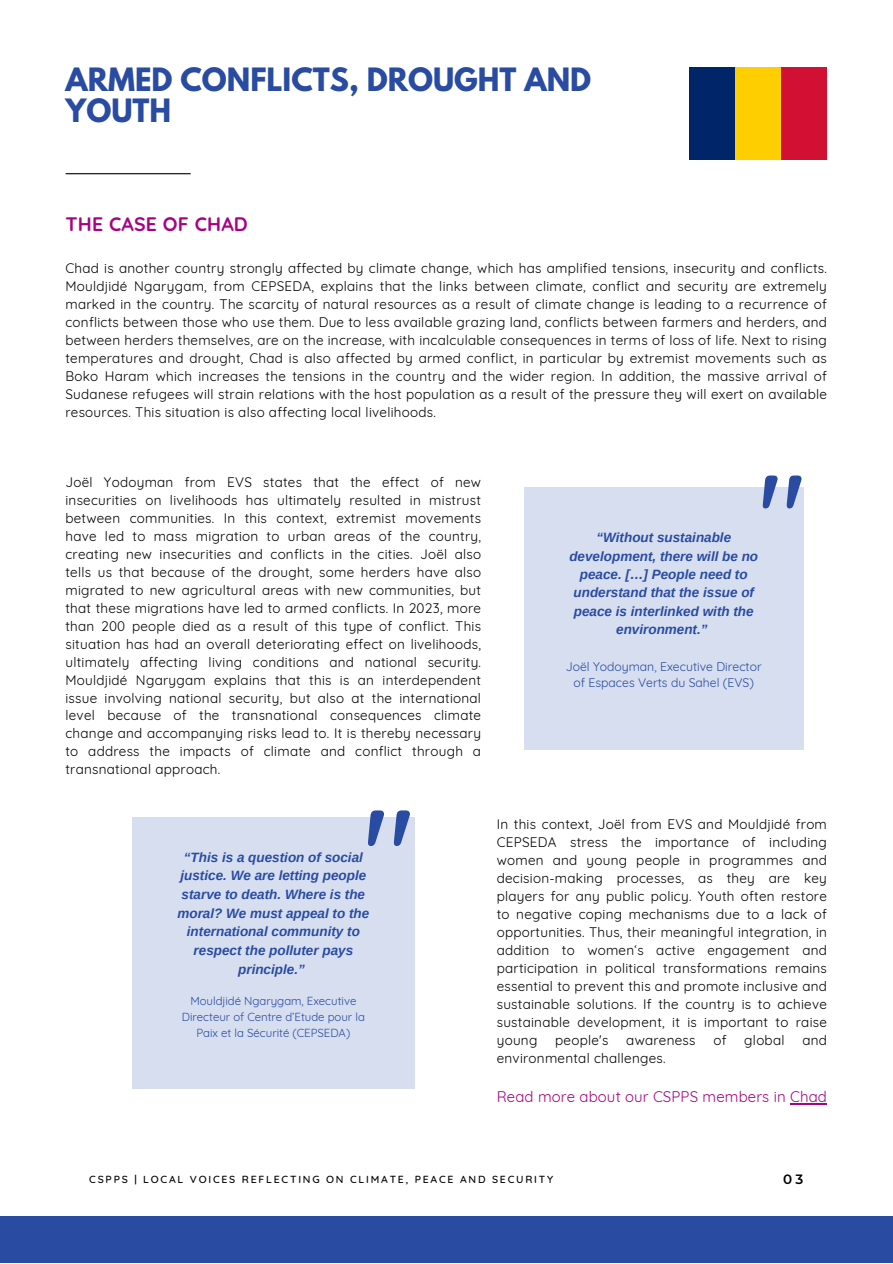
<style>
.page{position:relative;width:893px;height:1264px;background:#fff}
.page>*{position:absolute;margin:0;border:0;box-sizing:border-box;transform-origin:0 0}
.t1{font:500 124.95px "Quicksand";color:#294ba1}
.t2{font:500 115.65px "Quicksand";color:#294ba1}
.t3{font:700 28.5px/30.3px "League Spartan";color:#294ba1}
.t4{font:700 19.5px "Quicksand";letter-spacing:.01em;color:#a50383}
.t5{font:15px "Quicksand";letter-spacing:.01em;color:#a50383}
.t6{font:13.5px/18px "Quicksand";letter-spacing:.02em;color:#000;text-align:justify}
.t7{font:italic 700 13.5px/18.6px "Arimo";color:#294ba1;text-align:center}
.t8{font:600 13.5px "Montserrat";color:#000001}
.t9{font:12.3px/16.4px "Quicksand";color:#294ba1;text-align:center}
.t10{font:11.4px/15.9px "Quicksand";color:#294ba1;text-align:center}
.t11{font:500 10.5px "Quicksand";letter-spacing:.17em;color:#000001}
.s1{color:#000001}
</style>
<div class="page">
<hr style="left:66px;top:173px;width:124px;height:1px;background:#000">
<div style="left:524px;top:487px;width:279px;height:263px;background:#d6deef"></div>
<div style="left:0;top:1216px;width:892px;height:46px;background:#294ba1"></div>
<div style="left:132px;top:817px;width:282px;height:271px;background:#d6deef"></div>
<hr style="left:790px;top:1103px;width:37px;height:1px;background:#a50383">
<div style="left:689px;top:67px;width:46px;height:92px;background:#002569"></div>
<div style="left:735px;top:67px;width:46px;height:92px;background:#ffce00"></div>
<div style="left:781px;top:67px;width:45px;height:92px;background:#d21034"></div>
<p class="t3" style="left:65px;top:68px;width:527px">ARMED CONFLICTS, DROUGHT AND<br>YOUTH</p>
<p class="t4" style="left:65px;top:211px;width:184px">THE CASE OF CHAD</p>
<p class="t6" style="left:65px;top:258px;width:763px"><span class="s1">Chad is</span> another country strongly affected by climate change, which has amplified tensions, insecurity and conflicts.<br>Mouldjidé Ngarygam, from CEPSEDA, explains that the links between climate, conflict and security are extremely marked in the country. The scarcity of natural resources as a result of climate change is leading to a recurrence of conflicts between those who use them. Due to less available grazing land, conflicts between farmers and herders, and between herders themselves, are on the increase, with incalculable consequences in terms of loss of life. Next to rising temperatures and drought, Chad is also affected by armed conflict, in particular by extremist movements such as Boko Haram which increases the tensions in the country and the wider region. In addition, the massive arrival of Sudanese refugees will strain relations with the host population as a result of the pressure they will exert on available resources. This situation is also affecting local livelihoods.</p>
<p class="t6" style="left:65px;top:472px;width:417px">Joël Yodoyman from EVS states that the effect of new insecurities on livelihoods has ultimately resulted in mistrust between communities. In this context, extremist movements have led to mass migration to urban areas of the country, creating new insecurities and conflicts in the cities. Joël also tells us that because of the drought, some herders have also migrated to new agricultural areas with new communities, but that these migrations have led to armed conflicts. In 2023, more than 200 people died as a result of this type of conflict. This situation has had an overall deteriorating effect on livelihoods, ultimately affecting living conditions and national security.<br>Mouldjidé Ngarygam explains that this is an interdependent issue involving national security, but also at the international level because of the transnational consequences climate change and accompanying risks lead to. It is thereby necessary to address the impacts of climate and conflict through a transnational approach.</p>
<p class="t1" style="left:363px;top:772px;width:53px">"</p>
<p class="t7" style="left:177px;top:847px;width:193px">“This is a question of social justice. We are letting people starve to death. Where is the moral? We must appeal to the international community to respect the polluter pays principle.”</p>
<p class="t10" style="left:182px;top:992px;width:184px">Mouldjidé Ngarygam, Executive<br>Directeur of Centre d’Etude pour la<br>Paix et la Sécurité (CEPSEDA)</p>
<p class="t2" style="left:758px;top:441px;width:49px">"</p>
<p class="t7" style="left:569px;top:528px;width:190px">“Without sustainable development, there will be no peace. […] People need to understand that the issue of peace is interlinked with the environment.”</p>
<p class="t9" style="left:565px;top:658px;width:197px">Joël Yodoyman, Executive Director of Espaces Verts du Sahel (EVS)</p>
<p class="t6" style="left:496px;top:815px;width:331px">In this context, Joël from EVS and Mouldjidé from CEPSEDA stress the importance of including women and young people in programmes and decision-making processes, as they are key players for any public policy. Youth often restore to negative coping mechanisms due to a lack of opportunities. Thus, their meaningful integration, in addition to women‘s active engagement and participation in political transformations remains essential to prevent this and promote inclusive and sustainable solutions. If the country is to achieve sustainable development, it is important to raise young</p>
<p class="t6" style="left:555px;top:1030px;width:55px">people's</p>
<p class="t6" style="left:626px;top:1030px;width:71px">awareness</p>
<p class="t6" style="left:713px;top:1030px;width:15px">of</p>
<p class="t6" style="left:744px;top:1030px;width:42px">global</p>
<p class="t6" style="left:802px;top:1030px;width:26px">and</p>
<p class="t6" style="left:496px;top:1048px;width:170px">environmental challenges.</p>
<p class="t5" style="left:496px;top:1087px;width:331px">Read more about our CSPPS members in Chad</p>
<p class="t11" style="left:89px;top:1171px;width:465px">CSPPS | LOCAL VOICES REFLECTING ON CLIMATE, PEACE AND SECURITY</p>
<p class="t8" style="left:783px;top:1170px;width:22px">03</p>
</div>
